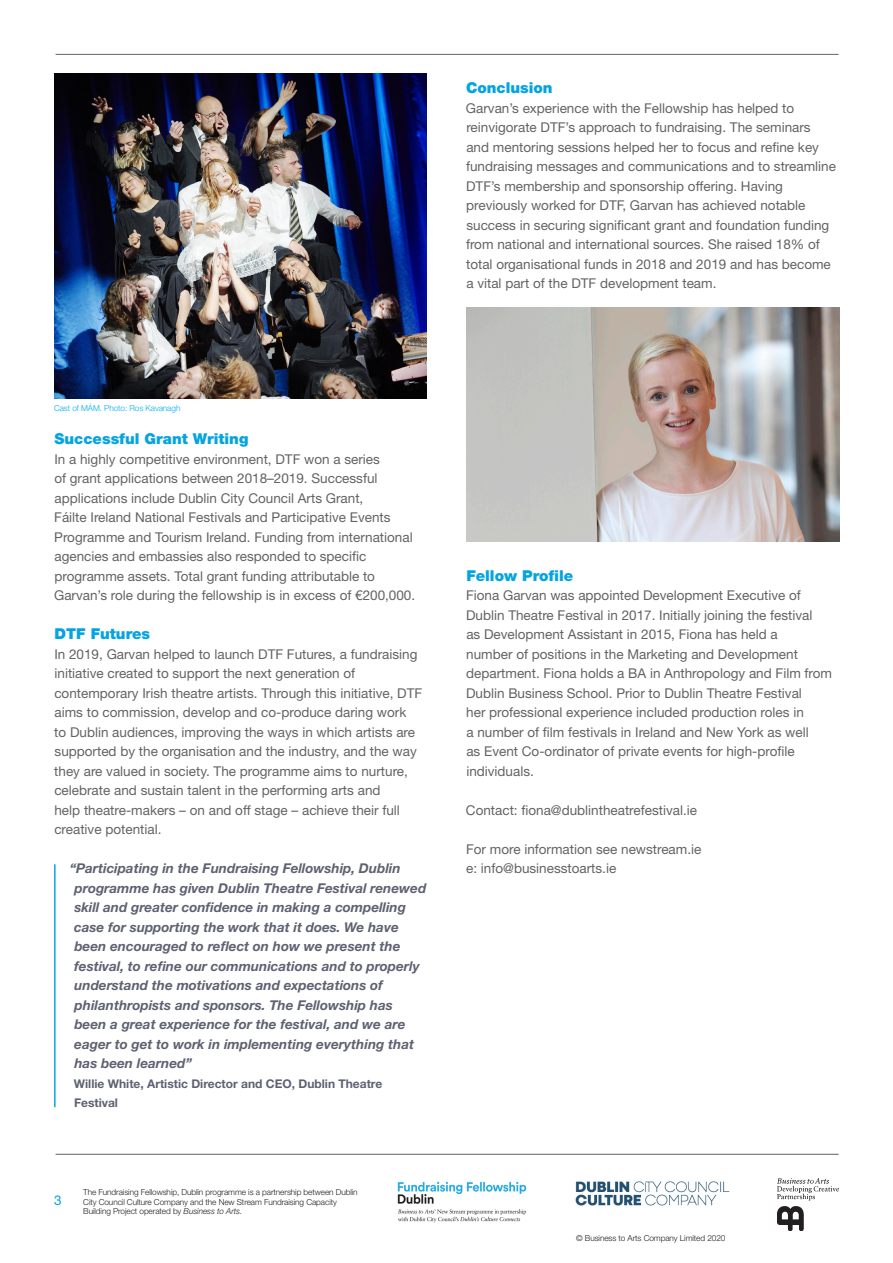
<style>
.page{position:relative;width:893px;height:1263px;background:#fff}
.page>*{position:absolute;margin:0;border:0;box-sizing:border-box;transform-origin:0 0}
.Paragraph_Heading{font:900 15px "Helvetica Neue LT Std";color:#05a4e0}
.Body_Text{font:13.5px/19.5px "Helvetica Neue LT Std";color:#636366}
.t1{font:italic 700 13.5px/19.5px "Helvetica Neue LT Std";color:#5d6171}
.t2{font:13.5px "Helvetica Neue LT Std";color:#05a4e0}
.Quote_Credit{font:700 12px/19.5px "Helvetica Neue LT Std";color:#5d6171}
.t3{font:300 8.25px/9.8px "Helvetica Neue LT Std";letter-spacing:-.01em;color:#231f20}
.t4{font:300 8.25px "Helvetica Neue LT Std";letter-spacing:-.01em;color:#00aeef}
.s1{font-style:italic}
</style>
<div class="page">
<img style="left:397px;top:1181px;width:130px;height:42px">
<hr style="left:56px;top:1154px;width:783px;height:1px;background:#636366">
<hr style="left:56px;top:54px;width:783px;height:1px;background:#636366">
<img style="left:778px;top:1178px;width:61px;height:53px">
<img style="left:575px;top:1181px;width:155px;height:25px">
<img style="left:54px;top:74px;width:373px;height:325px">
<img style="left:467px;top:308px;width:372px;height:234px">
<hr style="left:54px;top:864px;width:2px;height:243px;background:#05a4e0">
<p class="Paragraph_Heading" style="left:466px;top:79px;width:88px">Conclusion</p>
<p class="Body_Text" style="left:466px;top:98px;width:371px">Garvan’s experience with the Fellowship has helped to reinvigorate DTF’s approach to fundraising. The seminars and mentoring sessions helped her to focus and refine key fundraising messages and communications and to streamline DTF’s membership and sponsorship offering. Having previously worked for DTF, Garvan has achieved notable success in securing significant grant and foundation funding from national and international sources. She raised 18% of total organisational funds in 2018 and 2019 and has become a vital part of the DTF development team.</p>
<p class="t4" style="left:54px;top:403px;width:128px">Cast of MÁM. Photo: Ros Kavanagh</p>
<p class="Paragraph_Heading" style="left:55px;top:430px;width:195px">Successful Grant Writing</p>
<p class="Body_Text" style="left:54px;top:449px;width:363px">In a highly competitive environment, DTF won a series<br>of grant applications between 2018–2019. Successful applications include Dublin City Council Arts Grant,<br>Fáilte Ireland National Festivals and Participative Events Programme and Tourism Ireland. Funding from international agencies and embassies also responded to specific programme assets. Total grant funding attributable to Garvan’s role during the fellowship is in excess of €200,000.</p>
<p class="Paragraph_Heading" style="left:55px;top:625px;width:97px">DTF Futures</p>
<p class="Body_Text" style="left:54px;top:644px;width:369px">In 2019, Garvan helped to launch DTF Futures, a fundraising initiative created to support the next generation of contemporary Irish theatre artists. Through this initiative, DTF aims to commission, develop and co-produce daring work<br>to Dublin audiences, improving the ways in which artists are supported by the organisation and the industry, and the way they are valued in society. The programme aims to nurture, celebrate and sustain talent in the performing arts and<br>help theatre-makers – on and off stage – achieve their full creative potential.</p>
<p class="t1" style="left:74px;top:858px;width:354px;text-indent:-4px">“Participating in the Fundraising Fellowship, Dublin programme has given Dublin Theatre Festival renewed skill and greater confidence in making a compelling case for supporting the work that it does. We have been encouraged to reflect on how we present the festival, to refine our communications and to properly understand the motivations and expectations of philanthropists and sponsors. The Fellowship has been a great experience for the festival, and we are eager to get to work in implementing everything that has been learned”</p>
<p class="Quote_Credit" style="left:74px;top:1073px;width:310px">Willie White, Artistic Director and CEO, Dublin Theatre<br>Festival</p>
<p class="t2" style="left:54px;top:1192px;width:9px">3</p>
<p class="t3" style="left:83px;top:1187px;width:276px">The Fundraising Fellowship, Dublin programme is a partnership between Dublin<br>City Council Culture Company and the New Stream Fundraising Capacity<br>Building Project operated by <span class="s1">Business to Arts.</span></p>
<p class="Paragraph_Heading" style="left:466px;top:566px;width:108px">Fellow Profile</p>
<p class="Body_Text" style="left:466px;top:585px;width:367px">Fiona Garvan was appointed Development Executive of Dublin Theatre Festival in 2017. Initially joining the festival<br>as Development Assistant in 2015, Fiona has held a<br>number of positions in the Marketing and Development department. Fiona holds a BA in Anthropology and Film from Dublin Business School. Prior to Dublin Theatre Festival<br>her professional experience included production roles in<br>a number of film festivals in Ireland and New York as well<br>as Event Co-ordinator of private events for high-profile individuals.</p>
<p class="Body_Text" style="left:466px;top:800px;width:233px">Contact: fiona@dublintheatrefestival.ie</p>
<p class="Body_Text" style="left:466px;top:839px;width:237px">For more information see newstream.ie e: info@businesstoarts.ie</p>
<p class="t3" style="left:576px;top:1233px;width:151px">© Business to Arts Company Limited 2020</p>
</div>
